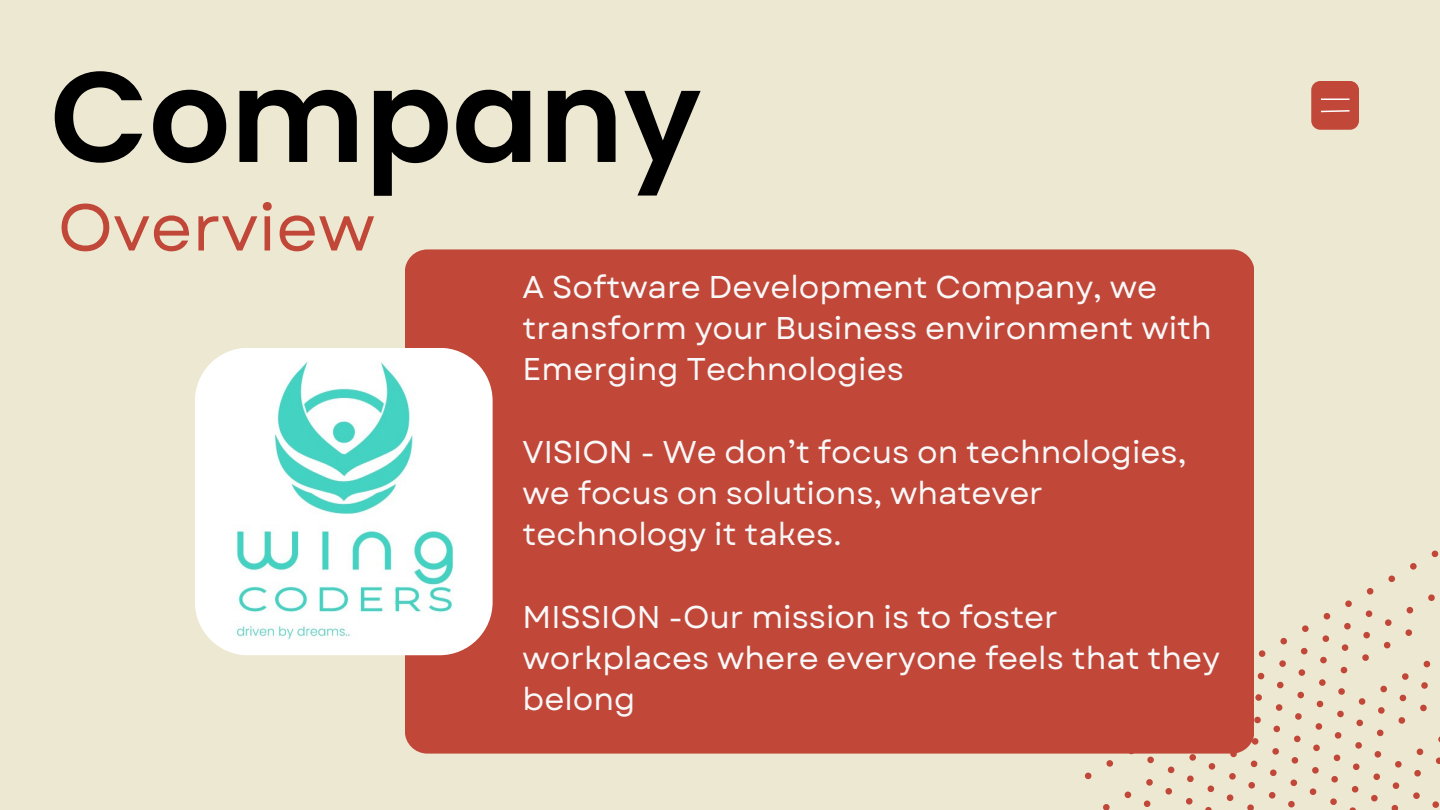
<style>
.page{position:relative;width:1440px;height:810px;background:#ede8d1}
.page>*{position:absolute;margin:0;border:0;box-sizing:border-box;transform-origin:0 0}
.t1{font:600 128.3px "Poppins";color:#000}
.t2{font:65.8px "Garet";color:#c14739}
.t3{font:31.4px/41.2px "Garet";color:#f8f8f8}
</style>
<div class="page">
<div style="left:1311px;top:81px;width:48px;height:49px;background:#c14739;border-radius:9px"></div>
<svg style="left:1321px;top:99px;width:28px;height:1px"></svg>
<svg style="left:1321px;top:110px;width:29px;height:3px"></svg>
<svg style="left:1084px;top:772px;width:8px;height:8px"></svg>
<svg style="left:1106px;top:760px;width:7px;height:7px"></svg>
<svg style="left:1257px;top:672px;width:8px;height:8px"></svg>
<svg style="left:1279px;top:660px;width:7px;height:7px"></svg>
<svg style="left:1301px;top:647px;width:7px;height:8px"></svg>
<svg style="left:1322px;top:635px;width:8px;height:7px"></svg>
<svg style="left:1344px;top:623px;width:7px;height:7px"></svg>
<svg style="left:1365px;top:610px;width:8px;height:7px"></svg>
<svg style="left:1258px;top:650px;width:8px;height:7px"></svg>
<svg style="left:1280px;top:637px;width:7px;height:8px"></svg>
<svg style="left:1302px;top:625px;width:7px;height:7px"></svg>
<svg style="left:1323px;top:613px;width:8px;height:7px"></svg>
<svg style="left:1345px;top:600px;width:7px;height:7px"></svg>
<svg style="left:1366px;top:588px;width:8px;height:7px"></svg>
<svg style="left:1388px;top:575px;width:7px;height:7px"></svg>
<svg style="left:1410px;top:563px;width:7px;height:7px"></svg>
<svg style="left:1431px;top:550px;width:8px;height:8px"></svg>
<svg style="left:1103px;top:804px;width:7px;height:6px"></svg>
<svg style="left:1124px;top:791px;width:8px;height:8px"></svg>
<svg style="left:1146px;top:779px;width:7px;height:7px"></svg>
<svg style="left:1167px;top:766px;width:8px;height:8px"></svg>
<svg style="left:1189px;top:754px;width:7px;height:7px"></svg>
<svg style="left:1254px;top:716px;width:7px;height:8px"></svg>
<svg style="left:1275px;top:704px;width:8px;height:7px"></svg>
<svg style="left:1297px;top:691px;width:7px;height:8px"></svg>
<svg style="left:1319px;top:679px;width:7px;height:7px"></svg>
<svg style="left:1340px;top:666px;width:8px;height:8px"></svg>
<svg style="left:1362px;top:654px;width:7px;height:7px"></svg>
<svg style="left:1383px;top:641px;width:8px;height:8px"></svg>
<svg style="left:1405px;top:629px;width:7px;height:7px"></svg>
<svg style="left:1147px;top:756px;width:7px;height:8px"></svg>
<svg style="left:1255px;top:694px;width:7px;height:7px"></svg>
<svg style="left:1277px;top:681px;width:7px;height:8px"></svg>
<svg style="left:1298px;top:669px;width:8px;height:7px"></svg>
<svg style="left:1320px;top:656px;width:7px;height:8px"></svg>
<svg style="left:1341px;top:644px;width:8px;height:7px"></svg>
<svg style="left:1363px;top:631px;width:7px;height:8px"></svg>
<svg style="left:1385px;top:619px;width:7px;height:7px"></svg>
<svg style="left:1406px;top:607px;width:8px;height:7px"></svg>
<svg style="left:1428px;top:594px;width:7px;height:7px"></svg>
<svg style="left:1186px;top:798px;width:7px;height:7px"></svg>
<svg style="left:1207px;top:785px;width:8px;height:7px"></svg>
<svg style="left:1229px;top:773px;width:7px;height:7px"></svg>
<svg style="left:1250px;top:760px;width:8px;height:8px"></svg>
<svg style="left:1272px;top:748px;width:7px;height:7px"></svg>
<svg style="left:1294px;top:735px;width:7px;height:8px"></svg>
<svg style="left:1315px;top:723px;width:8px;height:7px"></svg>
<svg style="left:1337px;top:710px;width:7px;height:8px"></svg>
<svg style="left:1358px;top:698px;width:8px;height:7px"></svg>
<svg style="left:1380px;top:685px;width:7px;height:8px"></svg>
<svg style="left:1402px;top:673px;width:7px;height:7px"></svg>
<svg style="left:1423px;top:660px;width:8px;height:8px"></svg>
<svg style="left:1143px;top:800px;width:8px;height:7px"></svg>
<svg style="left:1165px;top:788px;width:7px;height:7px"></svg>
<svg style="left:1187px;top:775px;width:7px;height:8px"></svg>
<svg style="left:1208px;top:763px;width:8px;height:7px"></svg>
<svg style="left:1230px;top:753px;width:7px;height:5px"></svg>
<svg style="left:1251px;top:737px;width:8px;height:8px"></svg>
<svg style="left:1273px;top:725px;width:7px;height:8px"></svg>
<svg style="left:1295px;top:713px;width:7px;height:7px"></svg>
<svg style="left:1316px;top:700px;width:8px;height:8px"></svg>
<svg style="left:1338px;top:688px;width:7px;height:7px"></svg>
<svg style="left:1247px;top:804px;width:7px;height:6px"></svg>
<svg style="left:1268px;top:792px;width:8px;height:7px"></svg>
<svg style="left:1290px;top:779px;width:7px;height:7px"></svg>
<svg style="left:1312px;top:767px;width:7px;height:7px"></svg>
<svg style="left:1333px;top:754px;width:8px;height:8px"></svg>
<svg style="left:1355px;top:742px;width:7px;height:7px"></svg>
<svg style="left:1377px;top:729px;width:7px;height:8px"></svg>
<svg style="left:1398px;top:717px;width:8px;height:7px"></svg>
<svg style="left:1420px;top:704px;width:7px;height:8px"></svg>
<svg style="left:1205px;top:807px;width:7px;height:3px"></svg>
<svg style="left:1226px;top:794px;width:8px;height:7px"></svg>
<svg style="left:1248px;top:782px;width:7px;height:7px"></svg>
<svg style="left:1270px;top:769px;width:7px;height:7px"></svg>
<svg style="left:1291px;top:757px;width:8px;height:7px"></svg>
<svg style="left:1313px;top:744px;width:7px;height:8px"></svg>
<svg style="left:1334px;top:732px;width:8px;height:7px"></svg>
<svg style="left:1356px;top:719px;width:7px;height:8px"></svg>
<svg style="left:1378px;top:707px;width:7px;height:7px"></svg>
<svg style="left:1399px;top:694px;width:8px;height:8px"></svg>
<svg style="left:1421px;top:682px;width:7px;height:7px"></svg>
<svg style="left:1330px;top:798px;width:7px;height:7px"></svg>
<svg style="left:1351px;top:786px;width:8px;height:7px"></svg>
<svg style="left:1373px;top:773px;width:7px;height:7px"></svg>
<svg style="left:1395px;top:761px;width:7px;height:7px"></svg>
<svg style="left:1416px;top:748px;width:8px;height:8px"></svg>
<svg style="left:1288px;top:800px;width:7px;height:8px"></svg>
<svg style="left:1309px;top:788px;width:8px;height:7px"></svg>
<svg style="left:1331px;top:776px;width:7px;height:7px"></svg>
<svg style="left:1353px;top:763px;width:7px;height:7px"></svg>
<svg style="left:1374px;top:751px;width:8px;height:7px"></svg>
<svg style="left:1391px;top:804px;width:8px;height:6px"></svg>
<svg style="left:1413px;top:792px;width:7px;height:7px"></svg>
<svg style="left:1349px;top:807px;width:7px;height:3px"></svg>
<svg style="left:1371px;top:794px;width:7px;height:8px"></svg>
<svg style="left:1392px;top:782px;width:8px;height:7px"></svg>
<svg style="left:1414px;top:770px;width:7px;height:7px"></svg>
<svg style="left:1435px;top:757px;width:5px;height:7px"></svg>
<svg style="left:1432px;top:801px;width:7px;height:7px"></svg>
<div style="left:405px;top:249px;width:849px;height:505px;background:#c14739;border-radius:22px"></div>
<svg style="left:195px;top:348px;width:298px;height:307px;background:#e1f4f1"></svg>
<p class="t1" style="left:50px;top:27px;width:653px">Company</p>
<p class="t2" style="left:58px;top:180px;width:319px">Overview</p>
<h2 class="t3" style="left:523px;top:266px;width:691px">A Software Development Company, we transform your Business environment with<br>Emerging Technologies</h2>
<p class="t3" style="left:523px;top:431px;width:665px">VISION - We don’t focus on technologies, we focus on solutions, whatever technology it takes.</p>
<p class="t3" style="left:523px;top:596px;width:699px">MISSION -Our mission is to foster workplaces where everyone feels that they belong</p>
</div>
